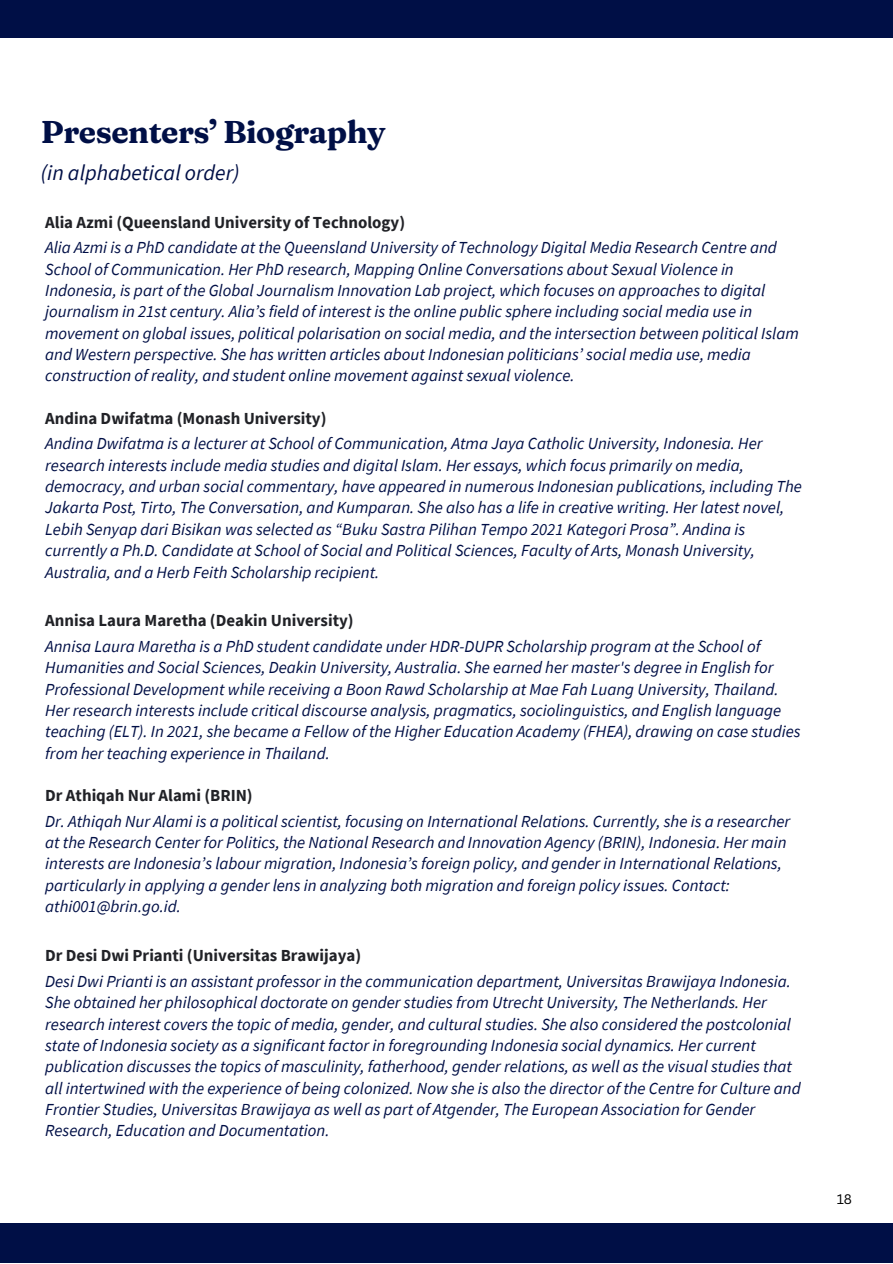
<style>
.page{position:relative;width:893px;height:1264px;background:#fff}
.page>*{position:absolute;margin:0;border:0;box-sizing:border-box;transform-origin:0 0}
.t1{font:700 31.5px "Fraunces 9 pt";letter-spacing:-.015em;color:#000f46}
.t2{font:italic 21.75px "Source Sans Pro";color:#000f46}
.t3{font:italic 16.8px/21.3px "Source Sans Pro";color:#000f46}
.t4{font:700 16.8px "Source Sans Pro";color:#212227}
.t5{font:13.5px "Canva Sans";color:#000}
</style>
<div class="page">
<div style="left:0;top:1223px;width:892px;height:39px;background:#000f46"></div>
<div style="left:0;top:0;width:892px;height:38px;background:#000f46"></div>
<p class="t1" style="left:41px;top:112px;width:346px">Presenters’ Biography</p>
<p class="t2" style="left:41px;top:159px;width:200px">(in alphabetical order)</p>
<p class="t4" style="left:45px;top:211px;width:361px">Alia Azmi (Queensland University of Technology)</p>
<p class="t3" style="left:45px;top:236px;width:755px">Alia Azmi is a PhD candidate at the Queensland University of Technology Digital Media Research Centre and School of Communication. Her PhD research, Mapping Online Conversations about Sexual Violence in Indonesia, is part of the Global Journalism Innovation Lab project, which focuses on approaches to digital journalism in 21st century. Alia’s field of interest is the online public sphere including social media use in movement on global issues, political polarisation on social media, and the intersection between political Islam and Western perspective. She has written articles about Indonesian politicians’ social media use, media construction of reality, and student online movement against sexual violence.</p>
<p class="t4" style="left:45px;top:407px;width:283px">Andina Dwifatma (Monash University)</p>
<p class="t3" style="left:45px;top:432px;width:758px">Andina Dwifatma is a lecturer at School of Communication, Atma Jaya Catholic University, Indonesia. Her research interests include media studies and digital Islam. Her essays, which focus primarily on media, democracy, and urban social commentary, have appeared in numerous Indonesian publications, including The Jakarta Post, Tirto, The Conversation, and Kumparan. She also has a life in creative writing. Her latest novel, Lebih Senyap dari Bisikan was selected as “Buku Sastra Pilihan Tempo 2021 Kategori Prosa”. Andina is currently a Ph.D. Candidate at School of Social and Political Sciences, Faculty of Arts, Monash University, Australia, and a Herb Feith Scholarship recipient.</p>
<p class="t4" style="left:45px;top:610px;width:310px">Annisa Laura Maretha (Deakin University)</p>
<p class="t3" style="left:45px;top:635px;width:756px">Annisa Laura Maretha is a PhD student candidate under HDR-DUPR Scholarship program at the School of Humanities and Social Sciences, Deakin University, Australia. She earned her master's degree in English for Professional Development while receiving a Boon Rawd Scholarship at Mae Fah Luang University, Thailand.<br>Her research interests include critical discourse analysis, pragmatics, sociolinguistics, and English language teaching (ELT). In 2021, she became a Fellow of the Higher Education Academy (FHEA), drawing on case studies from her teaching experience in Thailand.</p>
<p class="t4" style="left:45px;top:784px;width:209px">Dr Athiqah Nur Alami (BRIN)</p>
<p class="t3" style="left:45px;top:810px;width:746px">Dr. Athiqah Nur Alami is a political scientist, focusing on International Relations. Currently, she is a researcher at the Research Center for Politics, the National Research and Innovation Agency (BRIN), Indonesia. Her main interests are Indonesia’s labour migration, Indonesia’s foreign policy, and gender in International Relations, particularly in applying a gender lens in analyzing both migration and foreign policy issues. Contact: athi001@brin.go.id.</p>
<p class="t4" style="left:45px;top:944px;width:317px">Dr Desi Dwi Prianti (Universitas Brawijaya)</p>
<p class="t3" style="left:45px;top:970px;width:757px">Desi Dwi Prianti is an assistant professor in the communication department, Universitas Brawijaya Indonesia.<br>She obtained her philosophical doctorate on gender studies from Utrecht University, The Netherlands. Her research interest covers the topic of media, gender, and cultural studies. She also considered the postcolonial state of Indonesia society as a significant factor in foregrounding Indonesia social dynamics. Her current publication discusses the topics of masculinity, fatherhood, gender relations, as well as the visual studies that all intertwined with the experience of being colonized. Now she is also the director of the Centre for Culture and Frontier Studies, Universitas Brawijaya as well as part of Atgender, The European Association for Gender Research, Education and Documentation.</p>
<p class="t5" style="left:836px;top:1189px;width:17px">18</p>
</div>
